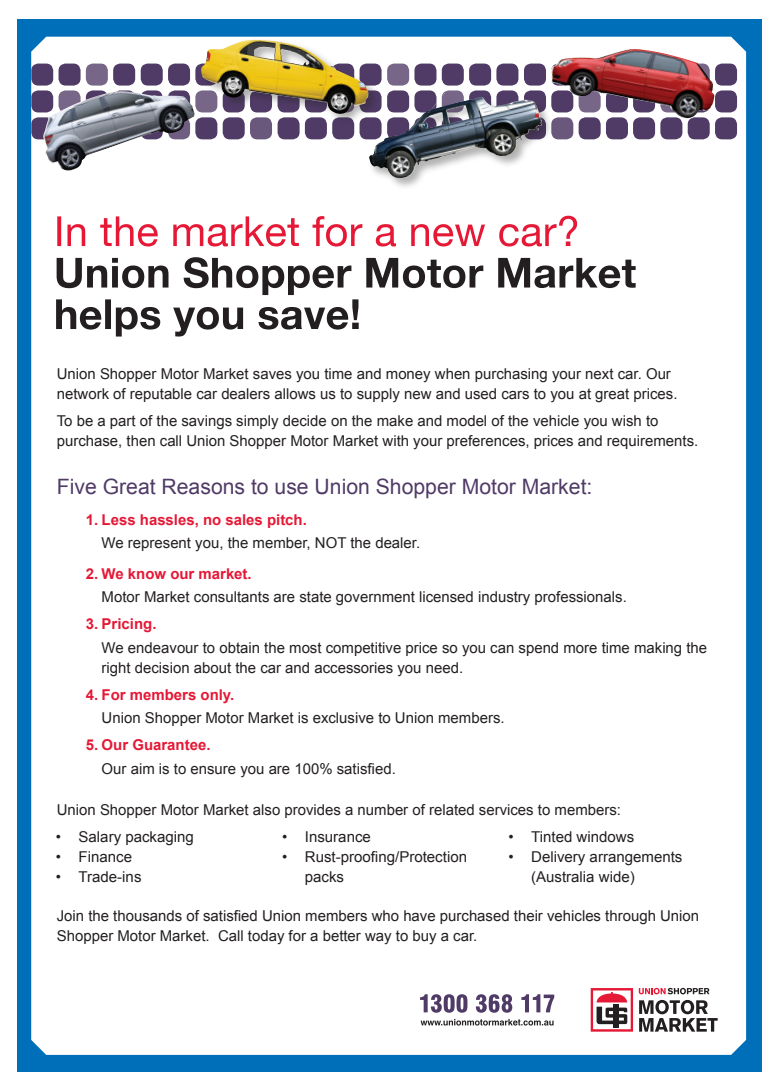
<style>
.page{position:relative;width:780px;height:1088px;background:#fff}
.page>*{position:absolute;margin:0;border:0;box-sizing:border-box;transform-origin:0 0}
.t1{font:21.12px "Arial";color:#503b67}
.t2{font:15px/19.9px "Arial";color:#231f20}
.t3{font:700 15px "Arial";color:#e51836}
</style>
<div class="page">
<div style="left:17px;top:19px;width:744px;height:1053px;background:#006fba"></div>
<div style="left:31px;top:37px;width:715px;height:1018px;background:#fff"></div>
<div style="left:715px;top:117px;width:22px;height:22px;background:#503b67;border-radius:7px"></div>
<div style="left:687px;top:117px;width:22px;height:22px;background:#503b67;border-radius:7px"></div>
<div style="left:660px;top:117px;width:22px;height:22px;background:#503b67;border-radius:7px"></div>
<div style="left:633px;top:117px;width:22px;height:22px;background:#503b67;border-radius:7px"></div>
<div style="left:715px;top:90px;width:22px;height:22px;background:#503b67;border-radius:7px"></div>
<div style="left:715px;top:64px;width:22px;height:22px;background:#503b67;border-radius:7px"></div>
<div style="left:31px;top:117px;width:22px;height:22px;background:#503b67;border-radius:7px"></div>
<svg style="left:113px;top:90px;width:22px;height:22px"></svg>
<svg style="left:86px;top:90px;width:22px;height:22px"></svg>
<svg style="left:58px;top:90px;width:23px;height:22px"></svg>
<div style="left:31px;top:90px;width:22px;height:22px;background:#503b67;border-radius:7px"></div>
<div style="left:113px;top:64px;width:22px;height:22px;background:#503b67;border-radius:7px"></div>
<div style="left:86px;top:64px;width:22px;height:22px;background:#776687;border-radius:7px"></div>
<div style="left:58px;top:64px;width:23px;height:22px;background:#503b67;border-radius:7px"></div>
<div style="left:31px;top:64px;width:22px;height:22px;background:#503b67;border-radius:7px"></div>
<div style="left:250px;top:117px;width:22px;height:22px;background:#69577c;border-radius:7px"></div>
<div style="left:223px;top:117px;width:22px;height:22px;background:#503b67;border-radius:7px"></div>
<div style="left:195px;top:117px;width:22px;height:22px;background:#503b67;border-radius:7px"></div>
<svg style="left:168px;top:117px;width:22px;height:22px"></svg>
<svg style="left:141px;top:117px;width:22px;height:22px"></svg>
<div style="left:195px;top:90px;width:22px;height:22px;background:#776687;border-radius:7px"></div>
<svg style="left:168px;top:90px;width:22px;height:22px"></svg>
<svg style="left:141px;top:90px;width:22px;height:22px"></svg>
<div style="left:195px;top:64px;width:22px;height:22px;background:#503b67;border-radius:7px"></div>
<div style="left:168px;top:64px;width:22px;height:22px;background:#503b67;border-radius:7px"></div>
<div style="left:141px;top:64px;width:22px;height:22px;background:#503b67;border-radius:7px"></div>
<div style="left:359px;top:117px;width:22px;height:22px;background:#503b67;border-radius:7px"></div>
<div style="left:332px;top:117px;width:22px;height:22px;background:#503b67;border-radius:7px"></div>
<div style="left:305px;top:117px;width:22px;height:22px;background:#503b67;border-radius:7px"></div>
<div style="left:277px;top:117px;width:22px;height:22px;background:#503b67;border-radius:7px"></div>
<div style="left:496px;top:90px;width:22px;height:22px;background:#503b67;border-radius:7px"></div>
<div style="left:469px;top:90px;width:22px;height:22px;background:#503b67;border-radius:7px"></div>
<div style="left:442px;top:90px;width:22px;height:22px;background:#776687;border-radius:7px"></div>
<div style="left:414px;top:90px;width:22px;height:22px;background:#503b67;border-radius:7px"></div>
<div style="left:387px;top:90px;width:22px;height:22px;background:#503b67;border-radius:7px"></div>
<div style="left:496px;top:64px;width:22px;height:22px;background:#503b67;border-radius:7px"></div>
<div style="left:469px;top:64px;width:22px;height:22px;background:#503b67;border-radius:7px"></div>
<div style="left:442px;top:64px;width:22px;height:22px;background:#503b67;border-radius:7px"></div>
<div style="left:414px;top:64px;width:22px;height:22px;background:#503b67;border-radius:7px"></div>
<div style="left:387px;top:64px;width:22px;height:22px;background:#776687;border-radius:7px"></div>
<div style="left:606px;top:117px;width:22px;height:22px;background:#503b67;border-radius:7px"></div>
<div style="left:578px;top:117px;width:22px;height:22px;background:#503b67;border-radius:7px"></div>
<div style="left:551px;top:117px;width:22px;height:22px;background:#69577c;border-radius:7px"></div>
<div style="left:524px;top:90px;width:22px;height:22px;background:#503b67;border-radius:7px"></div>
<div style="left:524px;top:64px;width:22px;height:22px;background:#503b67;border-radius:7px"></div>
<svg style="left:420px;top:994px;width:134px;height:19px;background:#aea5b9"></svg>
<svg style="left:420px;top:1019px;width:133px;height:6px"></svg>
<div style="left:198px;top:37px;width:183px;height:90px;background:#231f20;opacity:.35"></div>
<img style="left:200px;top:40px;width:168px;height:75px">
<img style="left:550px;top:49px;width:164px;height:69px">
<div style="left:366px;top:93px;width:188px;height:99px;background:#231f20;opacity:.35"></div>
<img style="left:368px;top:100px;width:174px;height:81px">
<img style="left:43px;top:91px;width:92px;height:80px">
<div style="left:581px;top:978px;width:146px;height:63px;background:#fff;border-radius:4px"></div>
<svg style="left:590px;top:988px;width:127px;height:43px"></svg>
<svg style="left:57px;top:216px;width:520px;height:30px;background:#f8c3cb"></svg>
<svg style="left:56px;top:257px;width:579px;height:79px;background:#cbcaca"></svg>
<p class="t2" style="left:57px;top:364px;width:622px">Union Shopper Motor Market saves you time and money when purchasing your next car. Our network of reputable car dealers allows us to supply new and used cars to you at great prices.</p>
<p class="t2" style="left:57px;top:411px;width:643px">To be a part of the savings simply decide on the make and model of the vehicle you wish to purchase, then call Union Shopper Motor Market with your preferences, prices and requirements.</p>
<h1 class="t1" style="left:57px;top:473px;width:537px">Five Great Reasons to use Union Shopper Motor Market:</h1>
<p class="t3" style="left:86px;top:510px;width:222px">1. Less hassles, no sales pitch.</p>
<p class="t2" style="left:102px;top:533px;width:320px">We represent you, the member, NOT the dealer.</p>
<p class="t3" style="left:86px;top:564px;width:167px">2. We know our market.</p>
<p class="t2" style="left:102px;top:587px;width:526px">Motor Market consultants are state government licensed industry professionals.</p>
<p class="t3" style="left:86px;top:614px;width:72px">3. Pricing.</p>
<p class="t2" style="left:102px;top:638px;width:607px">We endeavour to obtain the most competitive price so you can spend more time making the right decision about the car and accessories you need.</p>
<p class="t3" style="left:86px;top:684px;width:150px">4. For members only.</p>
<p class="t2" style="left:102px;top:708px;width:404px">Union Shopper Motor Market is exclusive to Union members.</p>
<p class="t3" style="left:86px;top:735px;width:126px">5. Our Guarantee.</p>
<p class="t2" style="left:102px;top:758px;width:296px">Our aim is to ensure you are 100% satisfied.</p>
<p class="t2" style="left:57px;top:800px;width:565px">Union Shopper Motor Market also provides a number of related services to members:</p>
<p class="t2" style="left:79px;top:826px;width:117px">Salary packaging<br>Finance<br>Trade-ins</p>
<p class="t2" style="left:56px;top:826px;width:7px;text-align:justify">• • •</p>
<p class="t2" style="left:305px;top:826px;width:164px">Insurance<br>Rust-proofing/Protection packs</p>
<p class="t2" style="left:282px;top:826px;width:7px">• •</p>
<p class="t2" style="left:531px;top:826px;width:153px">Tinted windows<br>Delivery arrangements (Australia wide)</p>
<p class="t2" style="left:508px;top:826px;width:7px">• •</p>
<p class="t2" style="left:57px;top:906px;width:644px">Join the thousands of satisfied Union members who have purchased their vehicles through Union<br>Shopper Motor Market. Call today for a better way to buy a car.</p>
</div>
